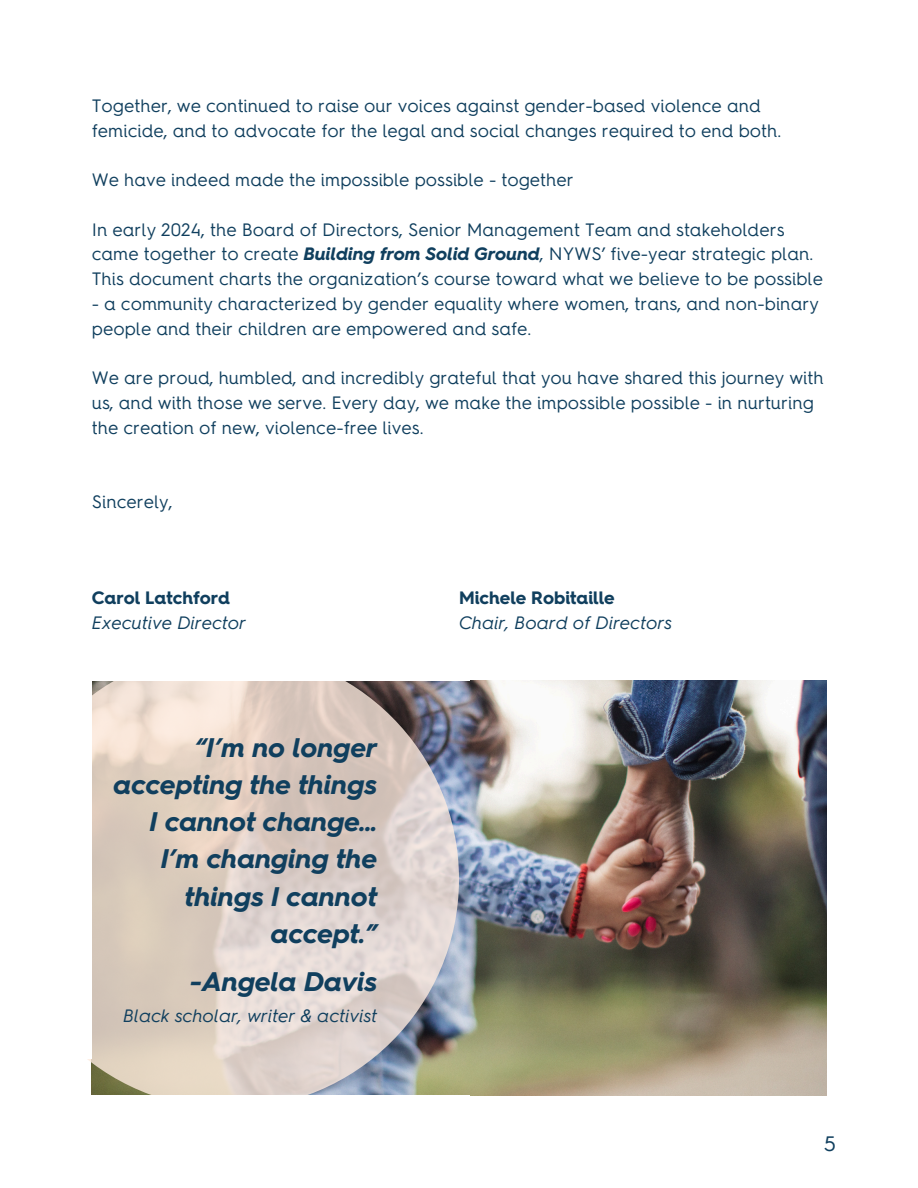
<style>
.page{position:relative;width:918px;height:1188px;background:#fff}
.page>*{position:absolute;margin:0;border:0;box-sizing:border-box;transform-origin:0 0}
.t1{font:italic 700 27px/37.2px "Hurme Geometric Sans 4";color:#103f5e;text-align:right}
.t2{font:21px "Hurme Geometric Sans 4";color:#103f5e}
.t3{font:18px/24.8px "Hurme Geometric Sans 4";color:#103f5e}
.t4{font:italic 18px "Hurme Geometric Sans 4";color:#103f5e}
.t5{font:700 18px "Hurme Geometric Sans 4";color:#103f5e}
.s1{font-weight:700;font-style:italic}
</style>
<div class="page">
<img style="left:92px;top:680px;width:734px;height:415px">
<svg style="left:0;top:650px;width:459px;height:459px;background:#dfd0c6"></svg>
<div style="left:0;top:680px;width:92px;height:379px;background:#fff"></div>
<div style="left:92px;top:634px;width:378px;height:46px;background:#fff"></div>
<div style="left:92px;top:1096px;width:378px;height:65px;background:#fff"></div>
<p class="t3" style="left:92px;top:93px;width:691px">Together, we continued to raise our voices against gender-based violence and femicide, and to advocate for the legal and social changes required to end both.</p>
<p class="t3" style="left:92px;top:167px;width:484px">We have indeed made the impossible possible - together</p>
<p class="t3" style="left:92px;top:217px;width:733px">In early 2024, the Board of Directors, Senior Management Team and stakeholders came together to create <span class="s1">Building from Solid Ground</span>, NYWS’ five-year strategic plan.<br>This document charts the organization’s course toward what we believe to be possible</p>
<p class="t3" style="left:92px;top:291px;width:729px">- a community characterized by gender equality where women, trans, and non-binary people and their children are empowered and safe.</p>
<p class="t3" style="left:92px;top:365px;width:734px">We are proud, humbled, and incredibly grateful that you have shared this journey with us, and with those we serve. Every day, we make the impossible possible - in nurturing the creation of new, violence-free lives.</p>
<p class="t3" style="left:92px;top:489px;width:82px">Sincerely,</p>
<p class="t5" style="left:92px;top:587px;width:140px">Carol Latchford</p>
<h1 class="t4" style="left:92px;top:612px;width:156px">Executive Director</h1>
<h1 class="t1" style="left:114px;top:729px;width:265px">“I’m no longer accepting the things<br>I cannot change...<br>I’m changing the things I cannot accept.”</h1>
<p class="t1" style="left:191px;top:963px;width:188px">-Angela Davis</p>
<p class="t4" style="left:123px;top:1004px;width:256px">Black scholar, writer &amp; activist</p>
<p class="t5" style="left:459px;top:587px;width:157px">Michele Robitaille</p>
<p class="t4" style="left:459px;top:612px;width:215px">Chair, Board of Directors</p>
<p class="t2" style="left:824px;top:1131px;width:14px">5</p>
</div>
